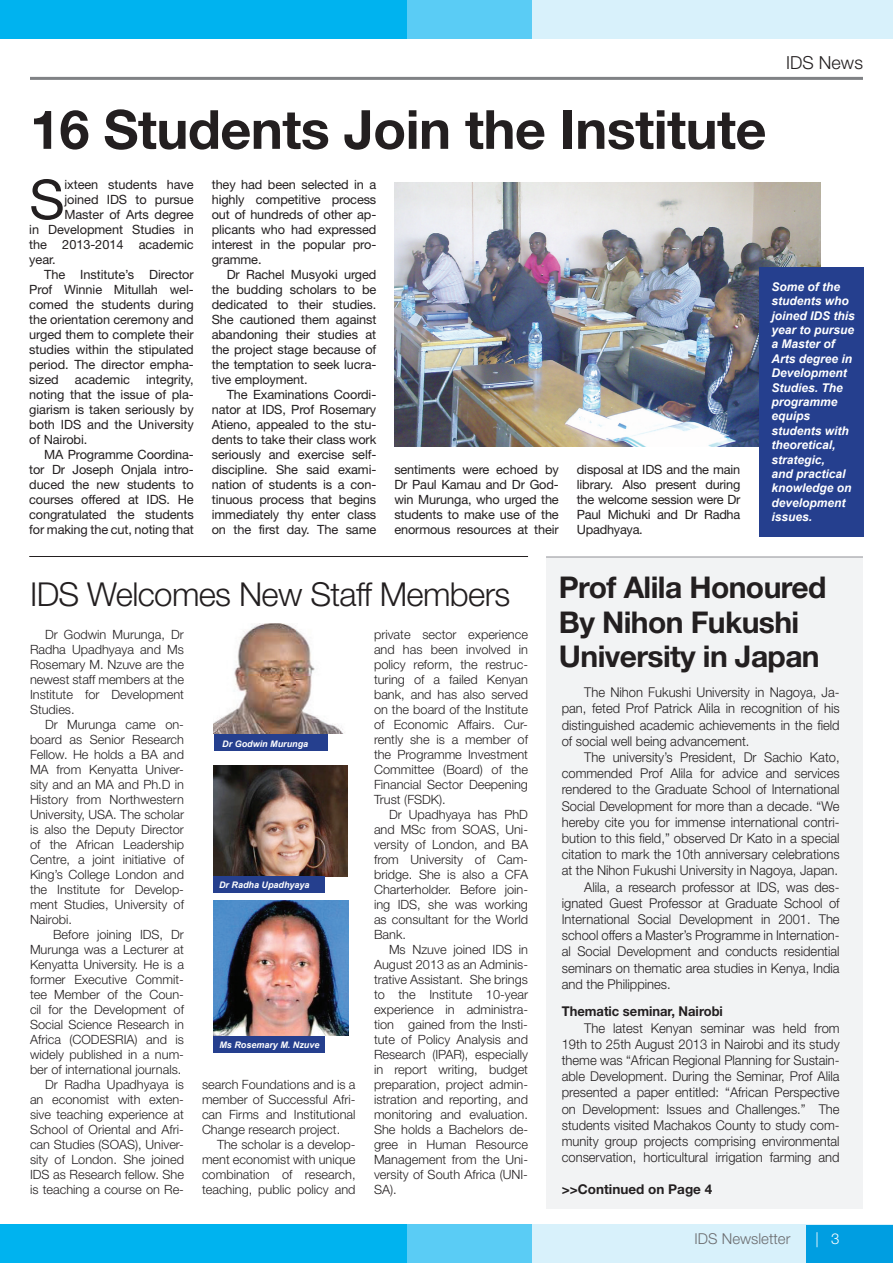
<style>
.page{position:relative;width:893px;height:1263px;background:#fff}
.page>*{position:absolute;margin:0;border:0;box-sizing:border-box;transform-origin:0 0}
.t1{font:54.75px "Helvetica Neue";color:#231f20}
.t2{font:700 54px "Helvetica Neue LT Std";letter-spacing:-.01em;color:#231f20}
.t3{font:300 33px "Helvetica Neue LT Std";letter-spacing:-.02em;color:#231f20}
.t4{font:700 30px/34.5px "Helvetica Neue LT Std";letter-spacing:-.02em;color:#231f20}
.t5{font:300 18px "Helvetica Neue LT Std";color:#231f20}
.t6{font:300 15px "Helvetica Neue LT Std";color:#6c6d70}
.t7{font:300 15px "Helvetica Neue LT Std";color:#fff}
.t8{font:300 13.5px/16.2px "Helvetica Neue LT Std";color:#231f20;text-align:justify;scale:.96 1}
.t9{font:700 13.5px "Helvetica Neue LT Std";color:#231f20;scale:.96 1}
.t10{font:700 13.5px "Helvetica Neue LT Std";color:#231f20}
.t11{font:300 12.75px/15px "Helvetica Neue LT Std";color:#231f20;text-align:justify}
.t12{font:12.75px/15px "Helvetica Neue";letter-spacing:-.005em;color:#231f20;text-align:justify}
.t13{font:italic 700 12px/14.4px "Arial";color:#fff}
.t14{font:italic 700 9px "Arial";color:#fff}
</style>
<div class="page">
<div style="left:486px;top:1225px;width:407px;height:38px;background:#d8f1fb"></div>
<div style="left:125px;top:1225px;width:406px;height:38px;background:#5accf5"></div>
<div style="left:0;top:1225px;width:406px;height:38px;background:#00b3ef"></div>
<div style="left:806px;top:1225px;width:87px;height:38px;background:#009ee1"></div>
<div style="left:486px;top:0;width:407px;height:38px;background:#d8f1fb"></div>
<div style="left:125px;top:0;width:406px;height:38px;background:#5accf5"></div>
<div style="left:0;top:0;width:406px;height:38px;background:#00b3ef"></div>
<div style="left:546px;top:558px;width:317px;height:651px;background:#f2f3f4"></div>
<hr style="left:29px;top:556px;width:499px;height:1px;background:#231f20">
<hr style="left:546px;top:556px;width:317px;height:2px;background:#b2b3b7">
<hr style="left:30px;top:77px;width:833px;height:3px;background:#808285">
<img style="left:213px;top:623px;width:132px;height:111px">
<img style="left:213px;top:766px;width:134px;height:110px">
<img style="left:213px;top:901px;width:135px;height:135px">
<img style="left:394px;top:182px;width:426px;height:264px">
<div style="left:759px;top:267px;width:105px;height:269px;background:#253f8e"></div>
<div style="left:215px;top:734px;width:113px;height:17px;background:#253f8e"></div>
<div style="left:213px;top:876px;width:112px;height:17px;background:#253f8e"></div>
<div style="left:213px;top:1036px;width:112px;height:16px;background:#253f8e"></div>
<h2 class="t2" style="left:30px;top:96px;width:738px">16 Students Join the Institute</h2>
<h3 class="t5" style="left:786px;top:52px;width:78px">IDS News</h3>
<h1 class="t1" style="left:29px;top:167px;width:37px">S</h1>
<p class="t12" style="left:64px;top:177px;width:131px">ixteen students have</p>
<p class="t12" style="left:64px;top:192px;width:131px">joined IDS to pursue</p>
<p class="t12" style="left:64px;top:207px;width:131px">Master of Arts degree</p>
<p class="t12" style="left:29px;top:222px;width:166px">in Development Studies in</p>
<p class="t12" style="left:29px;top:237px;width:166px">the 2013-2014 academic</p>
<p class="t12" style="left:29px;top:252px;width:28px">year.</p>
<p class="t12" style="left:44px;top:267px;width:151px">The Institute’s Director</p>
<p class="t12" style="left:29px;top:282px;width:166px">Prof Winnie Mitullah wel-</p>
<p class="t12" style="left:29px;top:297px;width:166px">comed the students during</p>
<p class="t12" style="left:29px;top:312px;width:166px">the orientation ceremony and</p>
<p class="t12" style="left:29px;top:327px;width:166px">urged them to complete their</p>
<p class="t12" style="left:29px;top:342px;width:166px">studies within the stipulated</p>
<p class="t12" style="left:29px;top:357px;width:166px">period. The director empha-</p>
<p class="t12" style="left:29px;top:372px;width:31px">sized</p>
<p class="t12" style="left:75px;top:372px;width:57px">academic</p>
<p class="t12" style="left:29px;top:372px;width:166px;text-indent:117px">integrity, noting that the issue of pla&shy;giarism is taken seriously by both IDS and the University of Nairobi.</p>
<p class="t12" style="left:29px;top:447px;width:166px;text-indent:15px">MA Programme Coordina&shy;tor Dr Joseph Onjala intro&shy;duced the new students to courses offered at IDS. He congratulated the students for making the cut, noting that</p>
<p class="t12" style="left:212px;top:177px;width:166px">they had been selected in a highly competitive process out of hundreds of other ap&shy;plicants who had expressed interest in the popular pro&shy;gramme.</p>
<p class="t12" style="left:212px;top:267px;width:166px;text-indent:15px">Dr Rachel Musyoki urged the budding scholars to be dedicated to their studies.<br>She cautioned them against abandoning their studies at the project stage because of the temptation to seek lucra&shy;tive employment.</p>
<p class="t12" style="left:212px;top:387px;width:166px;text-indent:15px">The Examinations Coordi&shy;nator at IDS, Prof Rosemary Atieno, appealed to the stu&shy;dents to take their class work seriously and exercise self&shy;discipline. She said exami&shy;nation of students is a con&shy;tinuous process that begins immediately thy enter class on the first day. The same</p>
<p class="t12" style="left:394px;top:462px;width:166px">sentiments were echoed by Dr Paul Kamau and Dr God&shy;win Murunga, who urged the students to make use of the enormous resources at their</p>
<p class="t12" style="left:577px;top:461px;width:165px">disposal at IDS and the main library. Also present during the welcome session were Dr Paul Michuki and Dr Radha Upadhyaya.</p>
<p class="t13" style="left:771px;top:279px;width:85px">Some of the students who joined IDS this year to pursue a Master of<br>Arts degree in<br>Development<br>Studies. The programme equips students with theoretical, strategic,<br>and practical knowledge on development issues.</p>
<h3 class="t3" style="left:30px;top:574px;width:482px">IDS Welcomes New Staff Members</h3>
<p class="t11" style="left:30px;top:627px;width:156px;text-indent:15px">Dr Godwin Murunga, Dr Radha Upadhyaya and Ms Rosemary M. Nzuve are the newest staff members at the Institute for Development Studies.</p>
<p class="t11" style="left:30px;top:717px;width:156px;text-indent:15px">Dr Murunga came on&shy;board as Senior Research Fellow. He holds a BA and MA from Kenyatta Univer&shy;sity and an MA and Ph.D in History from Northwestern University, USA. The scholar is also the Deputy Director of the African Leadership Centre, a joint initiative of King’s College London and the Institute for Develop&shy;ment Studies, University of Nairobi.</p>
<p class="t11" style="left:30px;top:927px;width:156px;text-align:right">Before joining IDS, Dr<br>Murunga was a Lecturer at<br>Kenyatta University. He is a former Executive Commit&shy;tee Member of the Coun&shy;cil for the Development of<br>Social Science Research in<br>Africa (CODESRIA) and is widely published in a num&shy;ber of international journals.<br>Dr Radha Upadhyaya is an economist with exten&shy;sive teaching experience at<br>School of Oriental and Afri&shy;can Studies (SOAS), Univer&shy;sity of London. She joined<br>IDS as Research fellow. She is teaching a course on Re-</p>
<p class="t14" style="left:222px;top:738px;width:88px">Dr Godwin Murunga</p>
<p class="t14" style="left:219px;top:880px;width:92px">Dr Radha Upadhyaya</p>
<p class="t14" style="left:219px;top:1039px;width:102px">Ms Rosemary M. Nzuve</p>
<p class="t11" style="left:202px;top:1076px;width:155px">search Foundations and is a member of Successful Afri&shy;can Firms and Institutional Change research project.</p>
<p class="t11" style="left:202px;top:1136px;width:155px;text-indent:15px">The scholar is a develop&shy;ment economist with unique combination of research, teaching, public policy and</p>
<p class="t11" style="left:374px;top:626px;width:156px">private sector experience and has been involved in policy reform, the restruc&shy;turing of a failed Kenyan bank, and has also served on the board of the Institute of Economic Affairs. Cur&shy;rently she is a member of the Programme Investment Committee (Board) of the Financial Sector Deepening Trust (FSDK).</p>
<p class="t11" style="left:374px;top:806px;width:156px;text-indent:15px">Dr Upadhyaya has PhD and MSc from SOAS, Uni&shy;versity of London, and BA from University of Cam&shy;bridge. She is also a CFA Charterholder. Before join&shy;ing IDS, she was working as consultant for the World Bank.</p>
<p class="t11" style="left:374px;top:941px;width:156px;text-indent:15px">Ms Nzuve joined IDS in August 2013 as an Adminis&shy;trative Assistant. She brings to the Institute 10-year experience in administra&shy;tion gained from the Insti&shy;tute of Policy Analysis and Research (IPAR), especially in report writing, budget preparation, project admin&shy;istration and reporting, and monitoring and evaluation.<br>She holds a Bachelors de&shy;gree in Human Resource Management from the Uni&shy;versity of South Africa (UNI-SA).</p>
<h3 class="t4" style="left:559px;top:570px;width:269px">Prof Alila Honoured<br>By Nihon Fukushi<br>University in Japan</h3>
<p class="t8" style="left:562px;top:684px;width:291px;text-indent:22px">The Nihon Fukushi University in Nagoya, Ja&shy;pan, feted Prof Patrick Alila in recognition of his distinguished academic achievements in the field of social well being advancement.</p>
<p class="t8" style="left:584px;top:749px;width:268px">The university’s President, Dr Sachio Kato,</p>
<p class="t8" style="left:562px;top:765px;width:291px">commended Prof Alila for advice and services</p>
<p class="t8" style="left:562px;top:781px;width:291px">rendered to the Graduate School of International</p>
<p class="t8" style="left:562px;top:797px;width:291px">Social Development for more than a decade. “We</p>
<p class="t8" style="left:562px;top:814px;width:291px">hereby cite you for immense international contri-</p>
<p class="t8" style="left:562px;top:830px;width:291px">bution to this field,” observed Dr Kato in a special</p>
<p class="t8" style="left:562px;top:846px;width:291px">citation to mark the 10th anniversary celebrations</p>
<p class="t8" style="left:562px;top:862px;width:289px">at the Nihon Fukushi University in Nagoya, Japan.</p>
<p class="t8" style="left:584px;top:878px;width:268px">Alila, a research professor at IDS, was des-</p>
<p class="t8" style="left:562px;top:895px;width:291px">ignated Guest Professor at Graduate School of</p>
<p class="t8" style="left:562px;top:911px;width:291px">International Social Development in 2001. The</p>
<p class="t8" style="left:562px;top:927px;width:291px">school offers a Master’s Programme in Internation-</p>
<p class="t8" style="left:562px;top:943px;width:291px">al Social Development and conducts residential</p>
<p class="t8" style="left:562px;top:959px;width:291px">seminars on thematic area studies in Kenya, India</p>
<p class="t8" style="left:562px;top:976px;width:115px">and the Philippines.</p>
<p class="t9" style="left:562px;top:1003px;width:169px">Thematic seminar, Nairobi</p>
<p class="t8" style="left:562px;top:1019px;width:291px;text-indent:22px">The latest Kenyan seminar was held from 19th to 25th August 2013 in Nairobi and its study theme was “African Regional Planning for Sustain&shy;able Development. During the Seminar, Prof Alila presented a paper entitled: “African Perspective on Development: Issues and Challenges.” The students visited Machakos County to study com&shy;munity group projects comprising environmental conservation, horticultural irrigation farming and</p>
<p class="t10" style="left:562px;top:1181px;width:152px">&gt;&gt;Continued on Page 4</p>
<p class="t6" style="left:695px;top:1229px;width:97px">IDS Newsletter</p>
<p class="t7" style="left:815px;top:1229px;width:26px">| 3</p>
</div>
